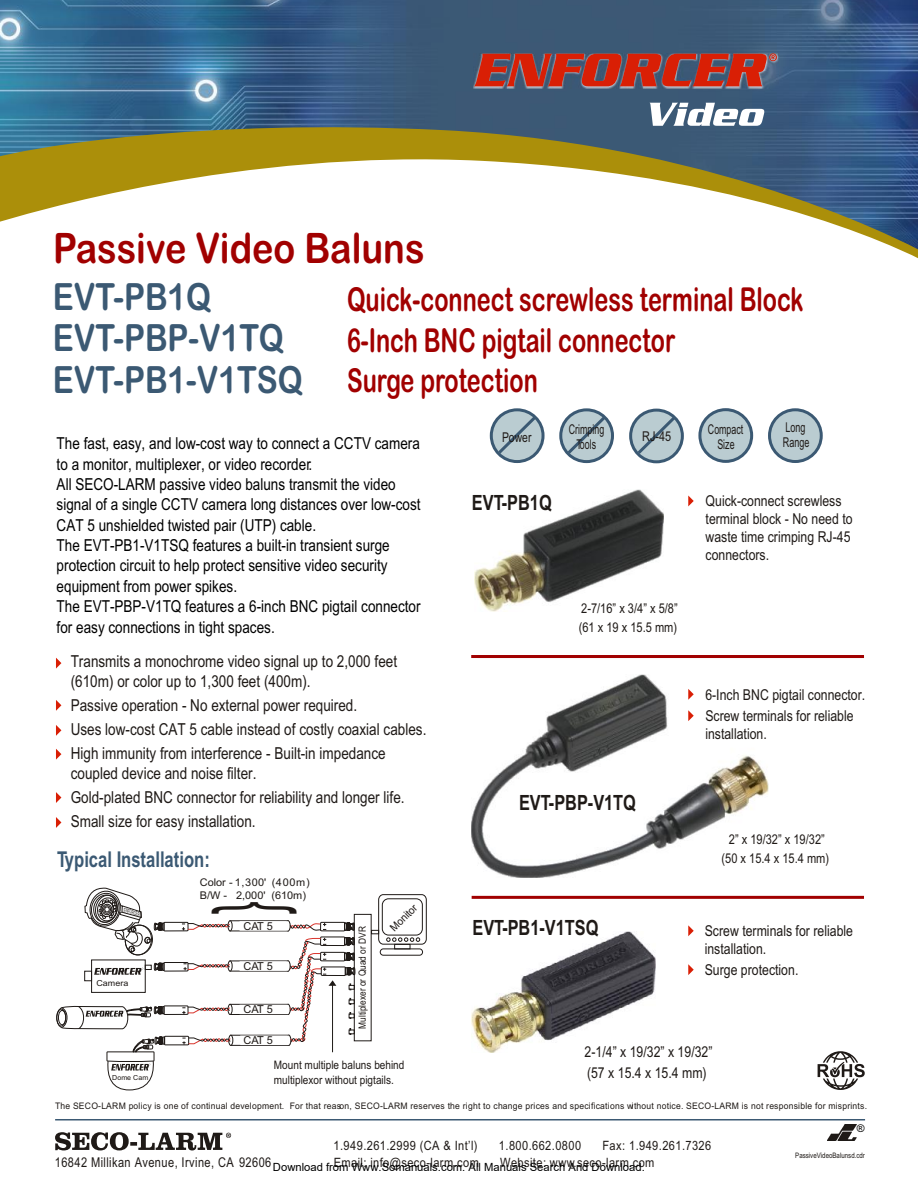
<style>
.page{position:relative;width:918px;height:1188px;background:#fff}
.page>*{position:absolute;margin:0;border:0;box-sizing:border-box;transform-origin:0 0}
.t1{font:90.45px "Arial";color:#1f1a17;scale:.45 1}
.t2{font:42px "Arial Rounded MT Bold";color:#a10000;scale:.86 1}
.t3{font:37.5px/41.2px "Arial Rounded MT Bold";color:#3b5973;scale:.84 1}
.t4{font:33px/40.8px "Arial Rounded MT Bold";color:#a10000;scale:.71 1}
.t5{font:700 21.75px "Arial Narrow";color:#3b5973;scale:.93 1}
.t6{font:700 21px "Arial Narrow";color:#1f1a17;scale:.95 1}
.t7{font:16.5px/20.4px "Arial Narrow";color:#000}
.t8{font:16.5px/24.2px "Arial Narrow";color:#1f1a17}
.t9{font:15px/18px "Arial Narrow";color:#1f1a17}
.t10{font:13.5px/18.9px "Arial Narrow";color:#1f1a17}
.t11{font:13.5px "Arial Narrow";letter-spacing:.03em;color:#1f1a17}
.t12{font:13.5px/15.1px "Arial Narrow";color:#1f1a17;text-align:center;scale:.8 1}
.t13{font:13.5px/14.2px "Arial Narrow";color:#1f1a17;scale:.82 1}
.t14{font:13.5px "Arial Narrow";color:#1f1a17;scale:.94 1}
.t15{font:12.9px "Arial Narrow";letter-spacing:.03em;color:#1f1a17;scale:1.05 1}
.t16{font:11.7px/14.7px "Arial Narrow";color:#1f1a17;scale:1.05 1}
.t17{font:11.25px "Arial";color:#000}
.t18{font:10.95px "Arial";letter-spacing:-.07em;color:#1f1a17}
.t19{font:10.65px/13px "Arial";color:#1f1a17}
.t20{font:10.65px "Arial Narrow";color:#1f1a17;scale:1.14 1}
.t21{font:10.65px "Arial";color:#000}
.t22{font:9.9px "Arial Narrow";color:#1f1a17}
.t23{font:9px "Arial Narrow";letter-spacing:.02em;color:#1f1a17;scale:1.16 1}
.t24{font:8.4px "Arial Narrow";color:#1f1a17;scale:1.31 1}
.t25{font:7.5px "Arial Narrow";color:#1f1a17}
.t26{font:6.9px "Arial Narrow";color:#1f1a17;scale:1.25 1}
.t27{font:italic 5.7px "Arial";color:#1f1a17;scale:.53 1}
</style>
<div class="page">
<img style="left:0;top:0;width:918px;height:256px">
<svg style="left:650px;top:103px;width:115px;height:23px"></svg>
<svg style="left:491px;top:410px;width:52px;height:52px"></svg>
<div style="left:490px;top:408px;width:55px;height:55px;border:3px solid #3b5973;border-radius:50%"></div>
<svg style="left:496px;top:415px;width:42px;height:41px;background:#a9bcc4"></svg>
<svg style="left:631px;top:410px;width:51px;height:52px"></svg>
<div style="left:629px;top:409px;width:55px;height:54px;border:3px solid #3b5973;border-radius:50%"></div>
<svg style="left:636px;top:415px;width:41px;height:41px;background:#a9bcc4"></svg>
<svg style="left:561px;top:410px;width:52px;height:52px"></svg>
<div style="left:559px;top:408px;width:55px;height:55px;border:3px solid #3b5973;border-radius:50%"></div>
<svg style="left:566px;top:415px;width:41px;height:41px;background:#a9bcc4"></svg>
<div style="left:700px;top:410px;width:52px;height:51px;background:#baccd1;border-radius:50%"></div>
<div style="left:698px;top:408px;width:55px;height:55px;border:3px solid #3b5973;border-radius:50%"></div>
<div style="left:770px;top:410px;width:51px;height:52px;background:#baccd1;border-radius:50%"></div>
<div style="left:768px;top:408px;width:55px;height:55px;border:3px solid #3b5973;border-radius:50%"></div>
<svg style="left:56px;top:725px;width:5px;height:11px"></svg>
<svg style="left:56px;top:749px;width:5px;height:11px"></svg>
<svg style="left:56px;top:792px;width:5px;height:11px"></svg>
<svg style="left:56px;top:817px;width:5px;height:11px"></svg>
<svg style="left:55px;top:1119px;width:811px;height:2px;background:#6b8295"></svg>
<img style="left:828px;top:1125px;width:28px;height:16px">
<svg style="left:55px;top:1132px;width:176px;height:18px"></svg>
<svg style="left:56px;top:658px;width:5px;height:11px"></svg>
<svg style="left:56px;top:700px;width:5px;height:11px"></svg>
<img style="left:475px;top:489px;width:189px;height:122px">
<img style="left:471px;top:674px;width:297px;height:203px">
<img style="left:471px;top:932px;width:184px;height:120px">
<img style="left:474px;top:53px;width:305px;height:35px">
<svg style="left:474px;top:53px;width:303px;height:33px;background:#a03d38"></svg>
<svg style="left:688px;top:496px;width:6px;height:10px"></svg>
<svg style="left:688px;top:689px;width:6px;height:11px"></svg>
<svg style="left:688px;top:925px;width:6px;height:11px"></svg>
<div style="left:230px;top:1004px;width:59px;height:11px;border:1px solid #1f1a17"></div>
<div style="left:228px;top:1004px;width:5px;height:11px;border:1px solid #1f1a17;border-radius:50%"></div>
<hr style="left:286px;top:1004px;width:4px;height:10px;background:#fff;border-radius:50%">
<div style="left:286px;top:1004px;width:5px;height:11px;border:1px solid #1f1a17;border-radius:50%"></div>
<div style="left:240px;top:1005px;width:48px;height:9px;background:#fff"></div>
<div style="left:230px;top:1035px;width:59px;height:11px;border:1px solid #1f1a17"></div>
<div style="left:228px;top:1035px;width:5px;height:11px;border:1px solid #1f1a17;border-radius:50%"></div>
<div style="left:286px;top:1035px;width:5px;height:11px;border:1px solid #1f1a17;border-radius:50%"></div>
<div style="left:240px;top:1036px;width:49px;height:9px;background:#fff"></div>
<div style="left:228px;top:961px;width:5px;height:10px;border:1px solid #1f1a17;border-radius:50%"></div>
<div style="left:286px;top:961px;width:5px;height:10px;border:1px solid #1f1a17;border-radius:50%"></div>
<div style="left:240px;top:961px;width:48px;height:10px;background:#fff"></div>
<div style="left:228px;top:920px;width:5px;height:11px;border:1px solid #1f1a17;border-radius:50%"></div>
<div style="left:286px;top:920px;width:5px;height:11px;border:1px solid #1f1a17;border-radius:50%"></div>
<div style="left:240px;top:921px;width:48px;height:10px;background:#fff"></div>
<div style="left:91px;top:960px;width:55px;height:33px;border:1px solid #1f1a17"></div>
<div style="left:84px;top:971px;width:8px;height:10px;border:1px solid #1f1a17"></div>
<svg style="left:371px;top:894px;width:56px;height:62px"></svg>
<svg style="left:84px;top:887px;width:147px;height:69px"></svg>
<svg style="left:94px;top:962px;width:137px;height:15px"></svg>
<svg style="left:289px;top:922px;width:67px;height:131px"></svg>
<svg style="left:56px;top:1005px;width:175px;height:86px"></svg>
<div style="left:58px;top:1010px;width:8px;height:15px;border:1px solid #1f1a17;border-radius:50%"></div>
<div style="left:56px;top:1009px;width:10px;height:17px;border:1px solid #1f1a17;border-radius:50%"></div>
<hr style="left:472px;top:896px;width:392px;height:3px;background:#a10000">
<svg style="left:688px;top:710px;width:6px;height:11px"></svg>
<svg style="left:688px;top:964px;width:6px;height:11px"></svg>
<svg style="left:818px;top:1051px;width:47px;height:39px"></svg>
<hr style="left:471px;top:655px;width:393px;height:3px;background:#a10000">
<h2 class="t2" style="left:53px;top:232px;width:433px">Passive Video Baluns</h2>
<h3 class="t3" style="left:53px;top:280px;width:299px">EVT-PB1Q<br>EVT-PBP-V1TQ<br>EVT-PB1-V1TSQ</h3>
<h3 class="t4" style="left:347px;top:282px;width:645px">Quick-connect screwless terminal Block<br>6-Inch BNC pigtail connector<br>Surge protection</h3>
<p class="t7" style="left:57px;top:435px;width:365px">The fast, easy, and low-cost way to connect a CCTV camera to a monitor, multiplexer, or video recorder.<br>All SECO-LARM passive video baluns transmit the video signal of a single CCTV camera long distances over low-cost CAT 5 unshielded twisted pair (UTP) cable.<br>The EVT-PB1-V1TSQ features a built-in transient surge protection circuit to help protect sensitive video security equipment from power spikes.<br>The EVT-PBP-V1TQ features a 6-inch BNC pigtail connector for easy connections in tight spaces.</p>
<p class="t8" style="left:71px;top:653px;width:328px;line-height:19.8px">Transmits a monochrome video signal up to 2,000 feet (610m) or color up to 1,300 feet (400m).</p>
<p class="t8" style="left:71px;top:695px;width:357px">Passive operation - No external power required.<br>Uses low-cost CAT 5 cable instead of costly coaxial cables.<br>High immunity from interference - Built-in impedance</p>
<p class="t8" style="left:71px;top:763px;width:335px">coupled device and noise filter.<br>Gold-plated BNC connector for reliability and longer life.<br>Small size for easy installation.</p>
<h3 class="t5" style="left:57px;top:851px;width:166px">Typical Installation:</h3>
<p class="t19" style="left:200px;top:876px;width:111px">Color - 1,300' (400m)<br>B/W - 2,000' (610m)</p>
<p class="t27" style="left:125px;top:908px;width:33px;rotate:17deg">ENFORCER</p>
<h1 class="t1" style="left:297px;top:901px;width:32px;rotate:90deg">{</h1>
<p class="t18" style="left:244px;top:922px;width:31px">CAT 5</p>
<p class="t24" style="left:96px;top:980px;width:26px">Camera</p>
<p class="t18" style="left:244px;top:962px;width:31px">CAT 5</p>
<p class="t18" style="left:244px;top:1006px;width:31px">CAT 5</p>
<p class="t18" style="left:244px;top:1036px;width:31px">CAT 5</p>
<p class="t22" style="left:359px;top:1029px;width:104px;rotate:-90deg">Multiplexer or Quad or DVR</p>
<p class="t20" style="left:389px;top:927px;width:31px;rotate:-45deg">Monitor</p>
<p class="t26" style="left:112px;top:1075px;width:30px">Dome Cam</p>
<p class="t16" style="left:274px;top:1059px;width:126px">Mount multiple baluns behind multiplexor without pigtails.</p>
<p class="t12" style="left:569px;top:423px;width:46px">Crimping<br>Tools</p>
<p class="t12" style="left:708px;top:423px;width:46px">Compact<br>Size</p>
<p class="t13" style="left:783px;top:422px;width:34px">Long<br>Range</p>
<p class="t14" style="left:502px;top:432px;width:33px">Power</p>
<p class="t10" style="left:642px;top:428px;width:31px">RJ-45</p>
<p class="t6" style="left:472px;top:495px;width:85px">EVT-PB1Q</p>
<p class="t10" style="left:579px;top:600px;width:101px">2-7/16” x 3/4” x 5/8” (61 x 19 x 15.5 mm)</p>
<p class="t6" style="left:519px;top:795px;width:125px">EVT-PBP-V1TQ</p>
<p class="t6" style="left:472px;top:920px;width:134px">EVT-PB1-V1TSQ</p>
<p class="t9" style="left:706px;top:493px;width:149px">Quick-connect screwless terminal block - No need to waste time crimping RJ-45 connectors.</p>
<p class="t9" style="left:705px;top:685px;width:161px;line-height:21px">6-Inch BNC pigtail connector.<br>Screw terminals for reliable</p>
<p class="t9" style="left:705px;top:726px;width:63px">installation.</p>
<p class="t10" style="left:722px;top:831px;width:109px;text-align:center">2” x 19/32” x 19/32” (50 x 15.4 x 15.4 mm)</p>
<p class="t9" style="left:705px;top:923px;width:150px">Screw terminals for reliable installation.</p>
<p class="t9" style="left:705px;top:962px;width:95px">Surge protection.</p>
<p class="t9" style="left:585px;top:1043px;width:129px;line-height:21px">2-1/4” x 19/32” x 19/32” (57 x 15.4 x 15.4 mm)</p>
<p class="t23" style="left:55px;top:1103px;width:702px">The SECO-LARM policy is one of continual development. For that reason, SECO-LARM reserves the right to change prices and specifications without notice. SECO-LARM is not responsible for misprints.</p>
<p class="t15" style="left:334px;top:1141px;width:139px">1.949.261.2999 (CA &amp; Int’l)</p>
<p class="t15" style="left:499px;top:1141px;width:80px">1.800.662.0800</p>
<p class="t15" style="left:602px;top:1141px;width:105px">Fax: 1.949.261.7326</p>
<p class="t11" style="left:55px;top:1157px;width:218px">16842 Millikan Avenue, Irvine, CA 92606</p>
<p class="t15" style="left:334px;top:1157px;width:140px">Email: info@seco-larm.com</p>
<p class="t15" style="left:500px;top:1157px;width:148px">Website: www.seco-larm.com</p>
<p class="t17" style="left:273px;top:1160px;width:373px">Download from Www.Somanuals.com. All Manuals Search And Download.</p>
<p class="t21" style="left:857px;top:1124px;width:9px">®</p>
<p class="t25" style="left:795px;top:1152px;width:71px">PassiveVideoBalunsd.cdr</p>
</div>
